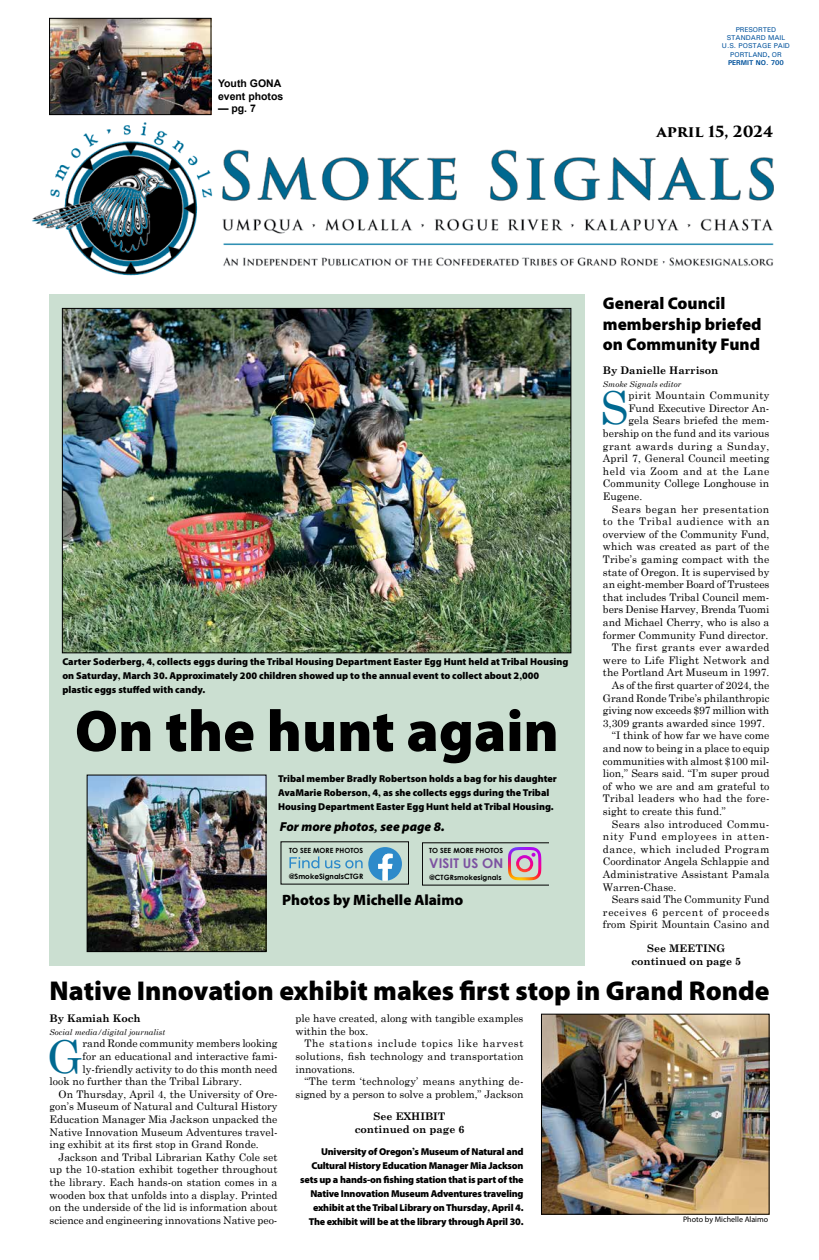
<style>
.page{position:relative;width:819px;height:1260px;background:#fff}
.page>*{position:absolute;margin:0;border:0;box-sizing:border-box;transform-origin:0 0}
.t1{font:900 59px "Myriad Pro";color:#000}
.t2{font:45.4px "Century Schoolbook";color:#006991}
.t3{font:900 27.3px "Myriad Pro";color:#000}
.t4{font:900 17px/20.4px "Myriad Pro";color:#000}
.t5{font:900 15px "Myriad Pro";color:#000}
.t6{font:700 15px "Trajan Pro 3";letter-spacing:-.005em;color:#000}
.t7{font:700 13.4px "Century Gothic";letter-spacing:.005em;color:#7c51a1}
.t8{font:italic 900 13px "Myriad Pro";color:#000}
.t9{font:10.5px/12.6px "Century Schoolbook";color:#000}
.t10{font:700 10.5px/12.6px "Century Schoolbook";color:#000;text-align:center}
.t11{font:10.5px "Century Schoolbook";letter-spacing:.02em;color:#000}
.t12{font:10.5px "Century Schoolbook";letter-spacing:.04em;color:#000}
.t13{font:10.5px "Century Schoolbook";letter-spacing:.05em;color:#000}
.t14{font:10.5px "Century Schoolbook";letter-spacing:.065em;color:#000}
.t15{font:700 10.5px/12.6px "Arial";color:#000}
.t16{font:10.5px "Century Schoolbook";letter-spacing:.045em;color:#000}
.t17{font:10.5px "Century Schoolbook";letter-spacing:.035em;color:#000}
.t18{font:10.5px "Century Schoolbook";letter-spacing:.025em;color:#000}
.t19{font:10.5px "Century Schoolbook";letter-spacing:.06em;color:#000}
.t20{font:10.5px "Century Schoolbook";letter-spacing:.03em;color:#000}
.t21{font:900 10px/14px "Myriad Pro";letter-spacing:-.005em;color:#000}
.t22{font:italic 8px "Century Schoolbook";color:#000}
.t23{font:8px "Myriad Pro";color:#000}
.t24{font:700 7.3px "Century Gothic";letter-spacing:.005em;color:#000}
.t25{font:700 7.2px "Century Gothic";letter-spacing:.005em;color:#000}
.t26{font:700 7.1px "Century Gothic";letter-spacing:.005em;color:#000}
.t27{font:7px/8.4px "Univers";color:#00529c;text-align:center}
.s1{font-family:"Century Schoolbook";font-weight:700}
.s2{font-weight:700}
</style>
<div class="page">
<div style="left:50px;top:294px;width:535px;height:672px;background:#cbdfd1"></div>
<img style="left:32px;top:110px;width:742px;height:166px">
<svg style="left:217px;top:110px;width:66px;height:5px"></svg>
<svg style="left:289px;top:856px;width:30px;height:12px"></svg>
<svg style="left:325px;top:847px;width:77px;height:34px"></svg>
<svg style="left:422px;top:843px;width:126px;height:42px"></svg>
<img style="left:64px;top:310px;width:505px;height:341px">
<img style="left:89px;top:777px;width:175px;height:173px">
<div style="left:87px;top:775px;width:179px;height:177px;border:1px solid #000"></div>
<img style="left:543px;top:1016px;width:224px;height:197px">
<div style="left:541px;top:1014px;width:228px;height:201px;border:1px solid #000"></div>
<img style="left:51px;top:20px;width:158px;height:93px">
<div style="left:49px;top:18px;width:162px;height:97px;border:1px solid #000"></div>
<p class="t15" style="left:218px;top:77px;width:67px">Youth GONA event photos</p>
<p class="t15" style="left:218px;top:103px;width:39px">— pg. 7</p>
<p class="t27" style="left:722px;top:25px;width:70px">PRESORTED<br>STANDARD MAIL<br>U.S. POSTAGE PAID<br>PORTLAND<span class="s1">,</span> OR<br><span class="s2">PERMIT NO. 700</span></p>
<h3 class="t6" style="left:656px;top:121px;width:118px">april 15, 2024</h3>
<p class="t21" style="left:62px;top:655px;width:508px">Carter Soderberg<span class="s1">,</span> 4<span class="s1">,</span> collects eggs during the Tribal Housing Department Easter Egg Hunt held at Tribal Housing on Saturday<span class="s1">,</span> March 30. Approximately 200 children showed up to the annual event to collect about 2<span class="s1">,</span>000 plastic eggs stuffed with candy.</p>
<h1 class="t1" style="left:75px;top:692px;width:485px">On the hunt again</h1>
<p class="t21" style="left:278px;top:772px;width:280px">Tribal member Bradly Robertson holds a bag for his daughter<br>AvaMarie Roberson<span class="s1">,</span> 4<span class="s1">,</span> as she collects eggs during the Tribal<br>Housing Department Easter Egg Hunt held at Tribal Housing.</p>
<p class="t8" style="left:280px;top:817px;width:166px">For more photos<span class="s1">,</span> see page 8.</p>
<p class="t26" style="left:289px;top:845px;width:75px">TO SEE MORE PHOTOS</p>
<p class="t24" style="left:289px;top:871px;width:76px">@SmokeSignalsCTGR</p>
<p class="t25" style="left:430px;top:872px;width:73px">@CTGRsmokesignals</p>
<p class="t26" style="left:429px;top:845px;width:75px">TO SEE MORE PHOTOS</p>
<p class="t7" style="left:429px;top:853px;width:76px">VISIT US ON</p>
<h3 class="t5" style="left:282px;top:889px;width:183px">Photos by Michelle Alaimo</h3>
<h3 class="t4" style="left:603px;top:293px;width:160px">General Council membership briefed on Community Fund</h3>
<p class="t10" style="left:603px;top:364px;width:117px">By Danielle Harrison</p>
<p class="t22" style="left:603px;top:378px;width:80px">Smoke Signals editor</p>
<h2 class="t2" style="left:600px;top:370px;width:30px">S</h2>
<p class="t20" style="left:629px;top:387px;width:142px">pirit Mountain Community</p>
<p class="t9" style="left:629px;top:401px;width:142px">Fund Executive Director An-</p>
<p class="t9" style="left:629px;top:414px;width:142px">gela Sears briefed the mem-</p>
<p class="t9" style="left:603px;top:426px;width:168px">bership on the fund and its various</p>
<p class="t12" style="left:603px;top:437px;width:168px">grant awards during a Sunday,</p>
<p class="t9" style="left:603px;top:451px;width:168px">April 7, General Council meeting</p>
<p class="t13" style="left:603px;top:462px;width:168px">held via Zoom and at the Lane</p>
<p class="t9" style="left:603px;top:477px;width:168px">Community College Longhouse in</p>
<p class="t9" style="left:603px;top:489px;width:41px">Eugene.</p>
<p class="t16" style="left:612px;top:500px;width:159px">Sears began her presentation</p>
<p class="t13" style="left:603px;top:513px;width:168px">to the Tribal audience with an</p>
<p class="t9" style="left:603px;top:527px;width:168px">overview of the Community Fund,</p>
<p class="t9" style="left:603px;top:540px;width:168px">which was created as part of the</p>
<p class="t9" style="left:603px;top:552px;width:168px">Tribe’s gaming compact with the</p>
<p class="t9" style="left:603px;top:565px;width:168px">state of Oregon. It is supervised by</p>
<p class="t9" style="left:603px;top:577px;width:168px">an eight-member Board of Trustees</p>
<p class="t9" style="left:603px;top:590px;width:168px">that includes Tribal Council mem-</p>
<p class="t9" style="left:603px;top:603px;width:168px">bers Denise Harvey, Brenda Tuomi</p>
<p class="t9" style="left:603px;top:615px;width:168px">and Michael Cherry, who is also a</p>
<p class="t9" style="left:603px;top:628px;width:167px">former Community Fund director.</p>
<p class="t17" style="left:612px;top:639px;width:159px">The first grants ever awarded</p>
<p class="t11" style="left:603px;top:651px;width:168px">were to Life Flight Network and</p>
<p class="t9" style="left:603px;top:666px;width:168px">the Portland Art Museum in 1997.</p>
<p class="t9" style="left:612px;top:678px;width:159px">As of the first quarter of 2024, the</p>
<p class="t9" style="left:603px;top:691px;width:168px">Grand Ronde Tribe’s philanthropic</p>
<p class="t9" style="left:603px;top:703px;width:168px">giving now exceeds $97 million with</p>
<p class="t9" style="left:603px;top:716px;width:164px">3,309 grants awarded since 1997.</p>
<p class="t9" style="left:612px;top:729px;width:159px">“I think of how far we have come</p>
<p class="t9" style="left:603px;top:741px;width:168px">and now to being in a place to equip</p>
<p class="t9" style="left:603px;top:754px;width:168px">communities with almost $100 mil-</p>
<p class="t9" style="left:603px;top:766px;width:168px">lion,” Sears said. “I’m super proud</p>
<p class="t9" style="left:603px;top:779px;width:168px">of who we are and am grateful to</p>
<p class="t11" style="left:603px;top:790px;width:168px">Tribal leaders who had the fore-</p>
<p class="t9" style="left:603px;top:804px;width:125px">sight to create this fund.”</p>
<p class="t18" style="left:612px;top:815px;width:159px">Sears also introduced Commu-</p>
<p class="t19" style="left:603px;top:828px;width:168px">nity Fund employees in atten-</p>
<p class="t12" style="left:603px;top:840px;width:168px">dance, which included Program</p>
<p class="t9" style="left:603px;top:855px;width:168px">Coordinator Angela Schlappie and</p>
<p class="t9" style="left:603px;top:867px;width:168px">Administrative Assistant Pamala</p>
<p class="t9" style="left:603px;top:880px;width:75px">Warren-Chase.</p>
<p class="t9" style="left:612px;top:892px;width:159px">Sears said The Community Fund</p>
<p class="t14" style="left:603px;top:903px;width:168px">receives 6 percent of proceeds</p>
<p class="t9" style="left:603px;top:918px;width:168px">from Spirit Mountain Casino and</p>
<p class="t10" style="left:631px;top:942px;width:111px">See MEETING continued on page 5</p>
<h3 class="t3" style="left:50px;top:973px;width:721px">Native Innovation exhibit makes first stop in Grand Ronde</h3>
<p class="t10" style="left:50px;top:1012px;width:93px">By Kamiah Koch</p>
<p class="t22" style="left:50px;top:1026px;width:117px">Social media/digital journalist</p>
<h2 class="t2" style="left:47px;top:1018px;width:37px">G</h2>
<p class="t9" style="left:83px;top:1036px;width:196px">rand Ronde community members looking</p>
<p class="t9" style="left:83px;top:1049px;width:196px">for an educational and interactive fami-</p>
<p class="t9" style="left:83px;top:1062px;width:196px">ly-friendly activity to do this month need</p>
<p class="t9" style="left:50px;top:1074px;width:194px">look no further than the Tribal Library.</p>
<p class="t9" style="left:59px;top:1087px;width:220px">On Thursday, April 4, the University of Ore-</p>
<p class="t9" style="left:50px;top:1099px;width:229px">gon’s Museum of Natural and Cultural History</p>
<p class="t9" style="left:50px;top:1112px;width:229px">Education Manager Mia Jackson unpacked the</p>
<p class="t9" style="left:50px;top:1125px;width:229px">Native Innovation Museum Adventures travel-</p>
<p class="t9" style="left:50px;top:1137px;width:211px">ing exhibit at its first stop in Grand Ronde.</p>
<p class="t9" style="left:59px;top:1150px;width:220px">Jackson and Tribal Librarian Kathy Cole set</p>
<p class="t9" style="left:50px;top:1162px;width:229px">up the 10-station exhibit together throughout</p>
<p class="t9" style="left:50px;top:1175px;width:229px">the library. Each hands-on station comes in a</p>
<p class="t9" style="left:50px;top:1188px;width:229px">wooden box that unfolds into a display. Printed</p>
<p class="t9" style="left:50px;top:1200px;width:229px">on the underside of the lid is information about</p>
<p class="t9" style="left:50px;top:1213px;width:229px">science and engineering innovations Native peo-</p>
<p class="t9" style="left:296px;top:1011px;width:229px">ple have created, along with tangible examples within the box.</p>
<p class="t9" style="left:296px;top:1036px;width:230px;text-align:justify;text-indent:9px">The stations include topics like harvest solutions, fish technology and transportation innovations.</p>
<p class="t9" style="left:296px;top:1074px;width:230px;text-align:right">“The term ‘technology’ means anything de&shy;signed by a person to solve a problem,” Jackson</p>
<p class="t10" style="left:355px;top:1110px;width:111px">See EXHIBIT continued on page 6</p>
<p class="t21" style="left:300px;top:1144px;width:225px;text-align:right">University of Oregon<span class="s1">’</span>s Museum of Natural and Cultural History Education Manager Mia Jackson sets up a hands-on fishing station that is part of the Native Innovation Museum Adventures traveling exhibit at the Tribal Library on Thursday<span class="s1">,</span> April 4.<br>The exhibit will be at the library through April 30.</p>
<p class="t23" style="left:683px;top:1215px;width:87px">Photo by Michelle Alaimo</p>
</div>
